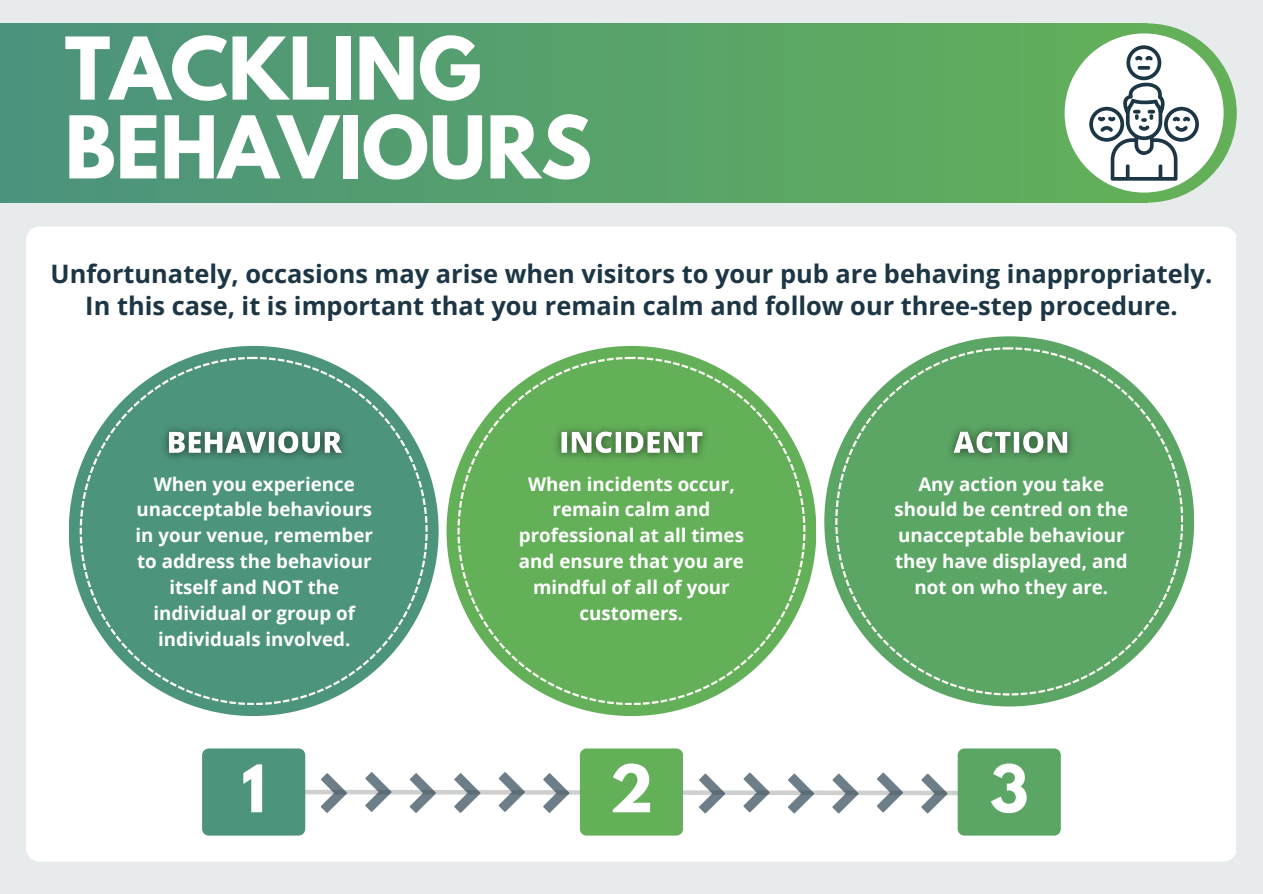
<style>
.page{position:relative;width:1263px;height:894px;background:#fff}
.page>*{position:absolute;margin:0;border:0;box-sizing:border-box;transform-origin:0 0}
.t1{font:700 76.5px/78.8px "League Spartan";color:#fff}
.t2{font:700 58.05px "League Spartan";color:#fff}
.t3{font:700 25.35px/32.7px "Open Sans";color:#1c3645;text-align:center}
.t4{font:700 18.75px/25.8px "Open Sans";color:#fff;text-align:center}
</style>
<div class="page">
<div style="left:0;top:0;width:1263px;height:893px;background:#e8ebec"></div>
<div style="left:1058px;top:23px;width:179px;height:179px;background:#63b059;border-radius:50%"></div>
<div style="left:0;top:23px;width:1147px;height:179px;background:linear-gradient(to right,#4b927d,#64b05a)"></div>
<div style="left:26px;top:226px;width:1210px;height:635px;background:#fff;border-radius:14px"></div>
<div style="left:1065px;top:33px;width:159px;height:159px;background:#fff;border-radius:50%"></div>
<svg style="left:1089px;top:45px;width:110px;height:135px"></svg>
<div style="left:69px;top:346px;width:370px;height:369px;background:#4d947d;border-radius:50%"></div>
<svg style="left:80px;top:357px;width:347px;height:347px"></svg>
<div style="left:446px;top:346px;width:370px;height:369px;background:#63b059;border-radius:50%"></div>
<svg style="left:457px;top:357px;width:348px;height:347px"></svg>
<div style="left:824px;top:336px;width:370px;height:370px;background:#5ba664;border-radius:50%"></div>
<svg style="left:835px;top:347px;width:348px;height:348px"></svg>
<img style="left:155px;top:417px;width:203px;height:51px">
<img style="left:548px;top:417px;width:168px;height:51px">
<img style="left:939px;top:417px;width:143px;height:51px">
<svg style="left:202px;top:748px;width:859px;height:87px"></svg>
<p class="t1" style="left:65px;top:39px;width:529px">TACKLING<br>BEHAVIOURS</p>
<p class="t3" style="left:51px;top:256px;width:1163px">Unfortunately, occasions may arise when visitors to your pub are behaving inappropriately.<br>In this case, it is important that you remain calm and follow our three-step procedure.</p>
<p class="t4" style="left:136px;top:470px;width:239px">When you experience unacceptable behaviours in your venue, remember to address the behaviour itself and NOT the individual or group of individuals involved.</p>
<h1 class="t4" style="left:519px;top:470px;width:227px">When incidents occur, remain calm and professional at all times and ensure that you are mindful of all of your customers.</h1>
<h3 class="t4" style="left:894px;top:470px;width:235px">Any action you take should be centred on the unacceptable behaviour they have displayed, and not on who they are.</h3>
<p class="t2" style="left:242px;top:759px;width:25px">1</p>
<p class="t2" style="left:610px;top:759px;width:45px">2</p>
<p class="t2" style="left:990px;top:759px;width:40px">3</p>
</div>
